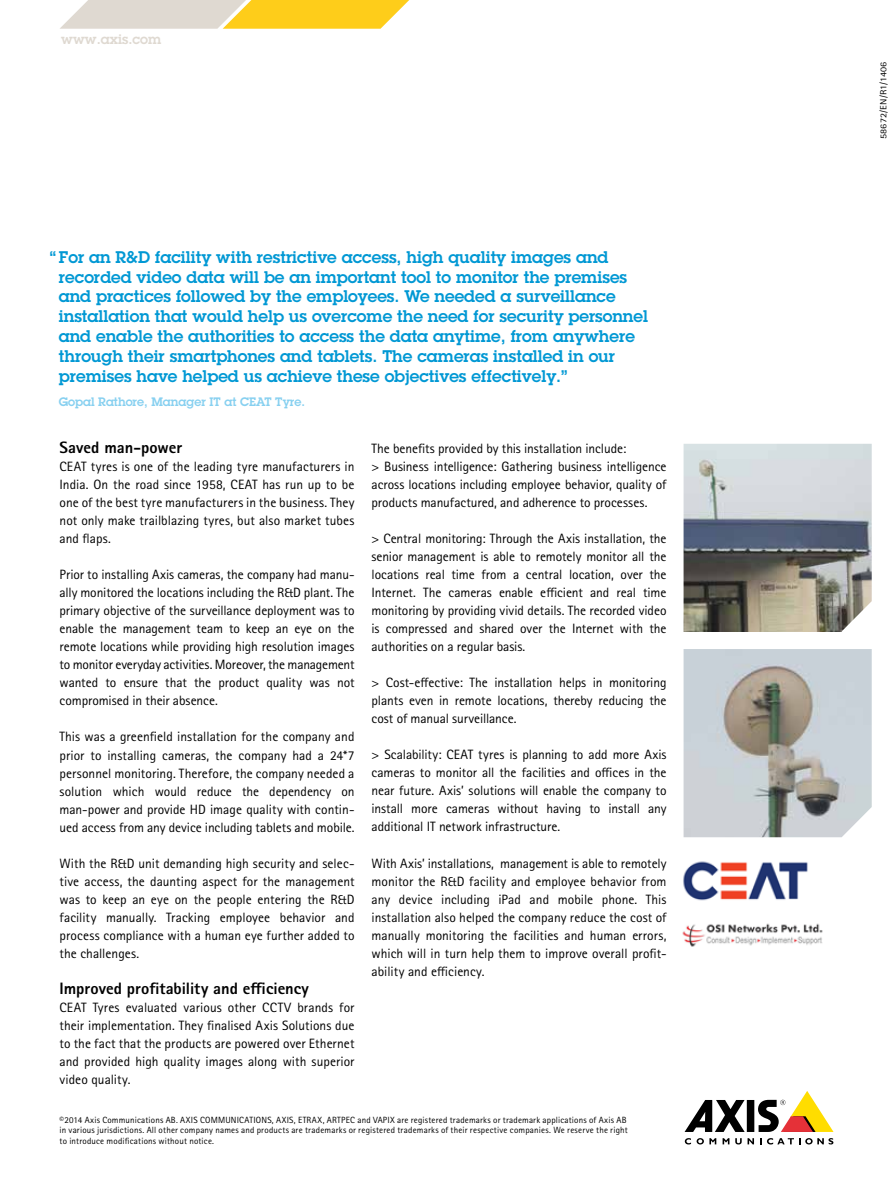
<style>
.page{position:relative;width:893px;height:1191px;background:#fff}
.page>*{position:absolute;margin:0;border:0;box-sizing:border-box;transform-origin:0 0}
.t1{font:600 16.5px/19.8px "Lubalin Graph ECG";color:#0098d4}
.t2{font:800 16.5px "Rotis Sans Serif Pro";color:#000}
.t3{font:13.5px/18px "Rotis Sans Serif Pro";letter-spacing:-.005em;color:#000;text-align:justify}
.t4{font:600 13.5px "Lubalin Graph ECG";color:#dfd9d1}
.t5{font:600 12px "Lubalin Graph ECG";color:#87d0f0}
.t6{font:9px/10.8px "Rotis Sans Serif Pro";letter-spacing:.02em;color:#000}
.t7{font:9px "Rotis Sans Serif Pro";letter-spacing:.02em;color:#000;scale:1.12 1}
</style>
<div class="page">
<div style="left:747px;top:1100px;width:7px;height:32px;background:#000"></div>
<svg style="left:685px;top:1100px;width:60px;height:32px"></svg>
<svg style="left:758px;top:1091px;width:75px;height:41px"></svg>
<svg style="left:685px;top:1138px;width:6px;height:6px"></svg>
<svg style="left:697px;top:1138px;width:19px;height:6px"></svg>
<svg style="left:723px;top:1138px;width:6px;height:6px"></svg>
<svg style="left:735px;top:1138px;width:19px;height:6px"></svg>
<svg style="left:760px;top:1138px;width:73px;height:6px"></svg>
<svg style="left:60px;top:0;width:349px;height:29px;background:#f0d783"></svg>
<img style="left:684px;top:444px;width:188px;height:188px">
<img style="left:684px;top:649px;width:188px;height:188px">
<img style="left:683px;top:861px;width:125px;height:40px">
<img style="left:682px;top:923px;width:141px;height:24px">
<p class="t4" style="left:61px;top:30px;width:102px">www.axis.com</p>
<p class="t1" style="left:59px;top:247px;width:591px;text-indent:-9px">“ For an R&amp;D facility with restrictive access, high quality images and recorded video data will be an important tool to monitor the premises and practices followed by the employees. We needed a surveillance installation that would help us overcome the need for security personnel and enable the authorities to access the data anytime, from anywhere through their smartphones and tablets. The cameras installed in our premises have helped us achieve these objectives effectively.”</p>
<p class="t5" style="left:59px;top:393px;width:248px">Gopal Rathore, Manager IT at CEAT Tyre.</p>
<p class="t2" style="left:60px;top:437px;width:124px">Saved man-power</p>
<p class="t3" style="left:60px;top:458px;width:297px">CEAT tyres is one of the leading tyre manufacturers in India. On the road since 1958, CEAT has run up to be one of the best tyre manufacturers in the business. They not only make trailblazing tyres, but also market tubes and flaps.</p>
<p class="t3" style="left:60px;top:566px;width:296px">Prior to installing Axis cameras, the company had manu&shy;ally monitored the locations including the R&amp;D plant. The primary objective of the surveillance deployment was to enable the management team to keep an eye on the remote locations while providing high resolution images to monitor everyday activities. Moreover, the management wanted to ensure that the product quality was not compromised in their absence.</p>
<p class="t3" style="left:60px;top:728px;width:297px">This was a greenfield installation for the company and prior to installing cameras, the company had a 24*7 personnel monitoring. Therefore, the company needed a solution which would reduce the dependency on man-power and provide HD image quality with contin&shy;ued access from any device including tablets and mobile.</p>
<p class="t3" style="left:60px;top:854px;width:297px">With the R&amp;D unit demanding high security and selec&shy;tive access, the daunting aspect for the management was to keep an eye on the people entering the R&amp;D facility manually. Tracking employee behavior and process compliance with a human eye further added to the challenges.</p>
<p class="t2" style="left:60px;top:977px;width:251px">Improved profitability and efficiency</p>
<p class="t3" style="left:60px;top:998px;width:296px">CEAT Tyres evaluated various other CCTV brands for their implementation. They finalised Axis Solutions due to the fact that the products are powered over Ethernet and provided high quality images along with superior video quality.</p>
<p class="t3" style="left:372px;top:440px;width:297px;text-align:left">The benefits provided by this installation include:<br>&gt; Business intelligence: Gathering business intelligence across locations including employee behavior, quality of products manufactured, and adherence to processes.</p>
<p class="t3" style="left:372px;top:530px;width:297px">&gt; Central monitoring: Through the Axis installation, the senior management is able to remotely monitor all the locations real time from a central location, over the Internet. The cameras enable efficient and real time monitoring by providing vivid details. The recorded video is compressed and shared over the Internet with the authorities on a regular basis.</p>
<p class="t3" style="left:372px;top:674px;width:296px">&gt; Cost-effective: The installation helps in monitoring plants even in remote locations, thereby reducing the cost of manual surveillance.</p>
<p class="t3" style="left:372px;top:746px;width:296px">&gt; Scalability: CEAT tyres is planning to add more Axis cameras to monitor all the facilities and offices in the near future. Axis’ solutions will enable the company to install more cameras without having to install any additional IT network infrastructure.</p>
<p class="t3" style="left:372px;top:854px;width:297px">With Axis’ installations, management is able to remotely monitor the R&amp;D facility and employee behavior from any device including iPad and mobile phone. This installation also helped the company reduce the cost of manually monitoring the facilities and human errors, which will in turn help them to improve overall profit&shy;ability and efficiency.</p>
<p class="t6" style="left:60px;top:1114px;width:570px">©2014 Axis Communications AB. AXIS COMMUNICATIONS, AXIS, ETRAX, ARTPEC and VAPIX are registered trademarks or trademark applications of Axis AB in various jurisdictions. All other company names and products are trademarks or registered trademarks of their respective companies. We reserve the right to introduce modifications without notice.</p>
<p class="t7" style="left:878px;top:139px;width:71px;rotate:-90deg">58672/EN/R1/1406</p>
</div>
